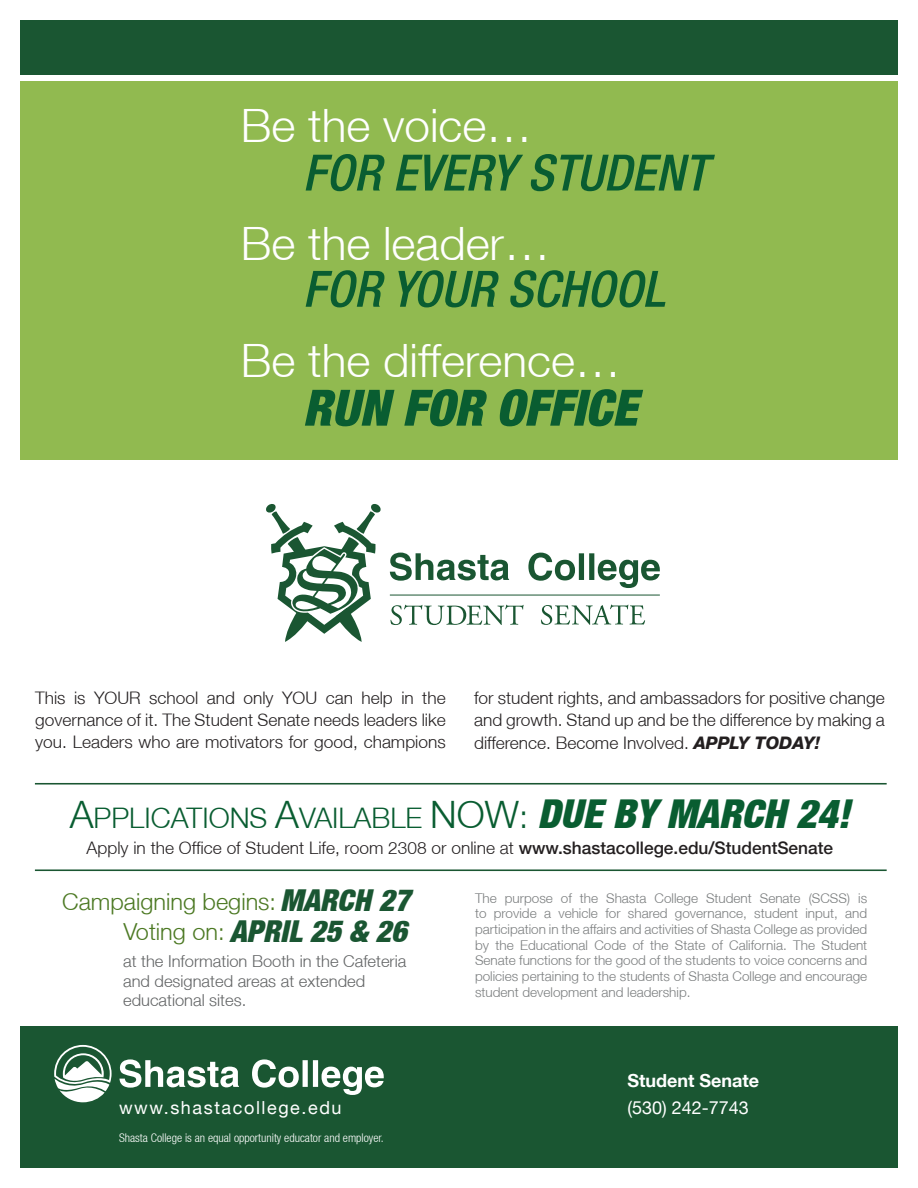
<style>
.page{position:relative;width:918px;height:1188px;background:#fff}
.page>*{position:absolute;margin:0;border:0;box-sizing:border-box;transform-origin:0 0}
.t1{font:italic 500 condensed 50.1px "Helvetica Neue LT";color:#095d31}
.t2{font:italic 900 condensed 50.1px "Helvetica Neue LT";color:#095d31}
.t3{font:300 46.05px "Helvetica Neue LT";color:#fff}
.t4{font:italic 900 condensed 30.15px "Helvetica Neue LT";color:#1a5632}
.t5{font:300 28.35px "Helvetica Neue LT";color:#095d31}
.t6{font:300 23.55px "Helvetica Neue LT";color:#4c7923}
.t7{font:18px "Helvetica Neue LT";letter-spacing:.09em;color:#fff}
.t8{font:18px "Helvetica Neue LT";color:#fff}
.t9{font:700 18px "Helvetica Neue LT";color:#fff}
.t10{font:300 17.25px/22px "Helvetica Neue LT";color:#231f20;text-align:justify}
.t11{font:300 16.5px/19.5px "Helvetica Neue LT";color:#626465}
.t12{font:300 13.5px/15.8px "Helvetica Neue LT";color:#7a7d7e;text-align:justify}
.t13{font:300 condensed 12px "Helvetica Neue LT";color:#fff}
.s1{font-weight:800;font-style:italic}
.s2{font-size:37.8px}
.s3{font-size:33px}
.s4{font-weight:900;font-style:italic;font-stretch:condensed;font-size:39.75px}
.s5{font-weight:500}
</style>
<div class="page">
<div style="left:20px;top:1026px;width:878px;height:142px;background:#1a5632"></div>
<svg style="left:54px;top:1045px;width:58px;height:57px"></svg>
<svg style="left:119px;top:1059px;width:120px;height:29px"></svg>
<svg style="left:252px;top:1059px;width:132px;height:36px"></svg>
<div style="left:20px;top:81px;width:878px;height:378px;background:#91ba50"></div>
<svg style="left:266px;top:504px;width:115px;height:138px"></svg>
<svg style="left:390px;top:605px;width:134px;height:20px"></svg>
<svg style="left:541px;top:605px;width:104px;height:20px"></svg>
<hr style="left:390px;top:595px;width:270px;height:1px;background:#1a5632">
<svg style="left:390px;top:553px;width:119px;height:28px"></svg>
<svg style="left:528px;top:553px;width:132px;height:35px"></svg>
<div style="left:20px;top:20px;width:878px;height:55px;background:#1a5632"></div>
<hr style="left:35px;top:783px;width:852px;height:2px;background:#1a5632">
<hr style="left:35px;top:869px;width:852px;height:2px;background:#1a5632">
<p class="t3" style="left:241px;top:98px;width:293px">Be the voice…</p>
<p class="t1" style="left:303px;top:143px;width:406px">FOR EVERY STUDENT</p>
<p class="t3" style="left:241px;top:215px;width:311px">Be the leader…</p>
<p class="t1" style="left:303px;top:259px;width:364px">FOR YOUR SCHOOL</p>
<p class="t3" style="left:241px;top:333px;width:381px">Be the difference…</p>
<p class="t2" style="left:303px;top:377px;width:336px">RUN FOR OFFICE</p>
<p class="t10" style="left:35px;top:686px;width:412px">This is YOUR school and only YOU can help in the governance of it. The Student Senate needs leaders like you. Leaders who are motivators for good, champions</p>
<p class="t10" style="left:474px;top:686px;width:412px">for student rights, and ambassadors for positive change and growth. Stand up and be the difference by making a</p>
<p class="t10" style="left:474px;top:732px;width:348px">difference. Become Involved. <span class="s1">APPLY TODAY!</span></p>
<p class="t5" style="left:70px;top:801px;width:782px"><span class="s2">A</span>PPLICATIONS <span class="s2">A</span>VAILABLE <span class="s2">NOW</span><span class="s3">:</span> <span class="s4">DUE BY MARCH 24!</span></p>
<p class="t10" style="left:87px;top:836px;width:748px">Apply in the Office of Student Life, room 2308 or online at <span class="s5">www.shastacollege.edu/StudentSenate</span></p>
<p class="t4" style="left:280px;top:882px;width:131px">MARCH 27</p>
<p class="t4" style="left:230px;top:913px;width:178px">APRIL 25 &amp; 26</p>
<p class="t6" style="left:62px;top:887px;width:215px">Campaigning begins:</p>
<p class="t6" style="left:123px;top:917px;width:103px">Voting on:</p>
<p class="t11" style="left:123px;top:951px;width:285px">at the Information Booth in the Cafeteria and designated areas at extended educational sites.</p>
<p class="t7" style="left:119px;top:1097px;width:224px">www.shastacollege.edu</p>
<p class="t13" style="left:119px;top:1131px;width:266px">Shasta College is an equal opportunity educator and employer.</p>
<p class="t12" style="left:475px;top:890px;width:394px">The purpose of the Shasta College Student Senate (SCSS) is to provide a vehicle for shared governance, student input, and participation in the affairs and activities of Shasta College as provided by the Educational Code of the State of California. The Student Senate functions for the good of the students to voice concerns and policies pertaining to the students of Shasta College and encourage student development and leadership.</p>
<p class="t9" style="left:627px;top:1070px;width:133px">Student Senate</p>
<p class="t8" style="left:627px;top:1097px;width:123px">(530) 242-7743</p>
</div>
